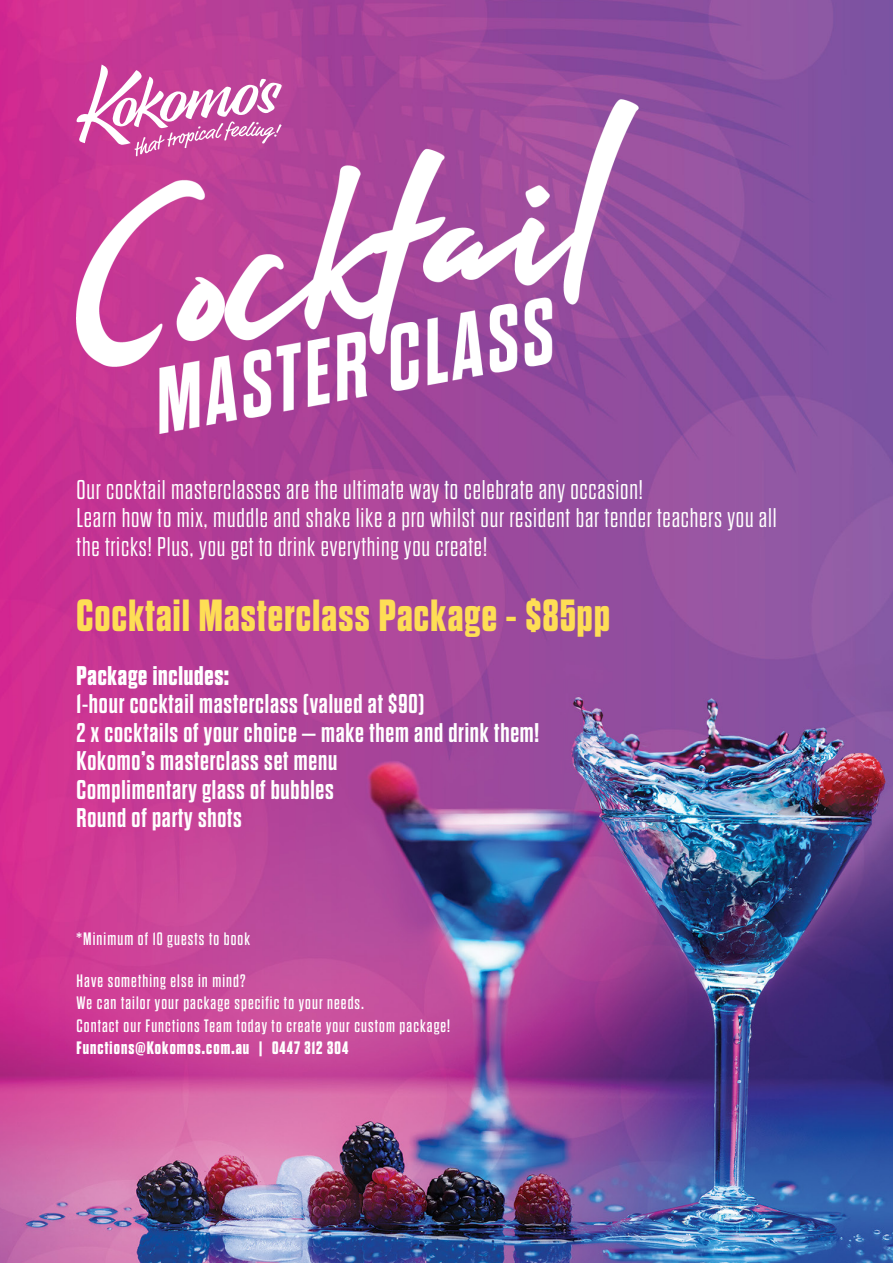
<style>
.page{position:relative;width:893px;height:1263px;background:#fff}
.page>*{position:absolute;margin:0;border:0;box-sizing:border-box;transform-origin:0 0}
.t1{font:700 expanded 45px "Dharma Gothic E";letter-spacing:.03em;color:#fede55}
.t2{font:300 27px/28.5px "Dharma Gothic E";letter-spacing:.03em;color:#fff}
.t3{font:700 27px "Dharma Gothic E";letter-spacing:.03em;color:#fff}
.t4{font:700 expanded 27px "Dharma Gothic E";letter-spacing:.03em;color:#fff}
.t5{font:18px/22.5px "Dharma Gothic E";letter-spacing:.06em;color:#fff}
.t6{font:700 expanded 18px "Dharma Gothic E";letter-spacing:.06em;color:#fff}
</style>
<div class="page">
<img style="left:0;top:0;width:893px;height:1263px">
<img style="left:77px;top:99px;width:562px;height:334px">
<svg style="left:76px;top:65px;width:206px;height:91px"></svg>
<p class="t2" style="left:77px;top:476px;width:702px">Our cocktail masterclasses are the ultimate way to celebrate any occasion!<br>Learn how to mix, muddle and shake like a pro whilst our resident bar tender teachers you all the tricks! Plus, you get to drink everything you create!</p>
<p class="t1" style="left:77px;top:592px;width:535px">Cocktail Masterclass Package - $85pp</p>
<p class="t4" style="left:77px;top:661px;width:154px">Package includes:</p>
<p class="t3" style="left:77px;top:690px;width:349px">1-hour cocktail masterclass (valued at $90)</p>
<p class="t3" style="left:77px;top:719px;width:464px">2 x cocktails of your choice – make them and drink them!</p>
<p class="t3" style="left:77px;top:747px;width:262px">Kokomo’s masterclass set menu</p>
<p class="t3" style="left:77px;top:776px;width:259px">Complimentary glass of bubbles</p>
<p class="t3" style="left:77px;top:804px;width:167px">Round of party shots</p>
<p class="t5" style="left:77px;top:927px;width:175px">*Minimum of 10 guests to book</p>
<p class="t5" style="left:77px;top:970px;width:375px">Have something else in mind?<br>We can tailor your package specific to your needs.<br>Contact our Functions Team today to create your custom package!</p>
<p class="t6" style="left:77px;top:1039px;width:273px">Functions@Kokomos.com.au | 0447 312 304</p>
</div>
